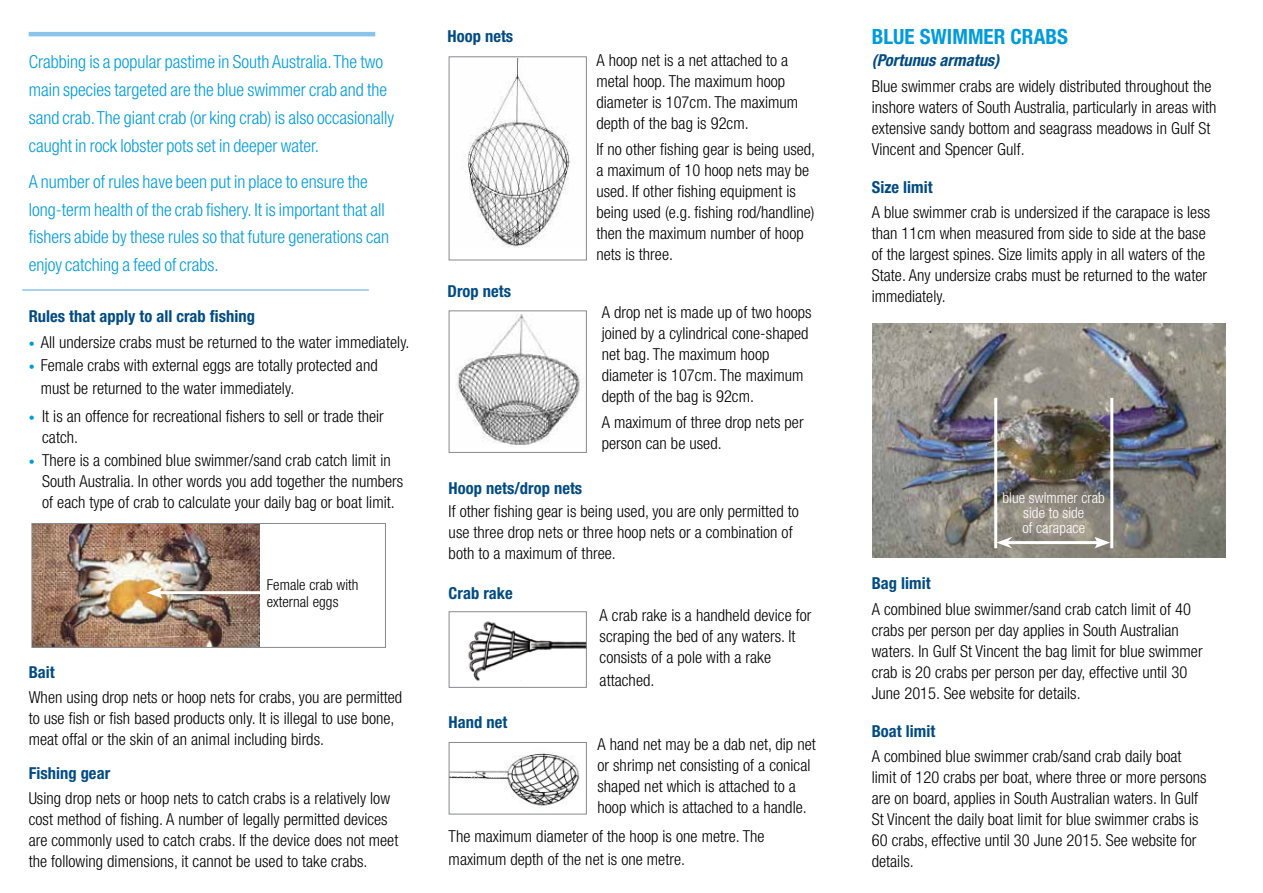
<style>
.page{position:relative;width:1263px;height:893px;background:#fff}
.page>*{position:absolute;margin:0;border:0;box-sizing:border-box;transform-origin:0 0}
.t1{font:700 condensed 21px "Helvetica Neue";letter-spacing:.005em;color:#009bdb}
.t2{font:300 condensed 18px/27.8px "Helvetica Neue";color:#009bdb}
.t3{font:300 condensed 16.5px/21px "Helvetica Neue";letter-spacing:.005em;color:#000}
.t4{font:700 condensed 16.5px "Helvetica Neue";letter-spacing:.005em;color:#004b84}
.t5{font:italic 700 condensed 16.5px "Helvetica Neue";letter-spacing:.005em;color:#004b84}
.t6{font:300 condensed 15px/15px "Helvetica Neue";letter-spacing:.005em;color:#fff;text-align:center}
.t7{font:300 condensed 15px/16.5px "Helvetica Neue";letter-spacing:.005em;color:#000}
.s1{font-size:12px;color:#009bdb}
</style>
<div class="page">
<img style="left:467px;top:58px;width:104px;height:190px">
<div style="left:449px;top:56px;width:138px;height:204px;border:1px solid #888a8d"></div>
<img style="left:457px;top:314px;width:126px;height:131px">
<div style="left:449px;top:310px;width:138px;height:143px;border:1px solid #888a8d"></div>
<img style="left:468px;top:621px;width:117px;height:60px">
<div style="left:449px;top:611px;width:138px;height:77px;border:1px solid #888a8d"></div>
<img style="left:451px;top:753px;width:129px;height:53px">
<div style="left:449px;top:742px;width:138px;height:72px;border:1px solid #888a8d"></div>
<img style="left:33px;top:525px;width:226px;height:121px">
<div style="left:31px;top:523px;width:355px;height:125px;border:1px solid #888a8d"></div>
<img style="left:872px;top:323px;width:353px;height:235px">
<hr style="left:157px;top:591px;width:109px;height:3px;background:#fff">
<svg style="left:147px;top:587px;width:16px;height:11px"></svg>
<hr style="left:29px;top:32px;width:346px;height:4px;background:#8bc4ea">
<hr style="left:22px;top:289px;width:347px;height:2px;background:#8bc4ea">
<hr style="left:994px;top:398px;width:3px;height:150px;background:#fff">
<hr style="left:1110px;top:398px;width:3px;height:150px;background:#fff">
<hr style="left:1007px;top:541px;width:93px;height:3px;background:#fff">
<svg style="left:997px;top:537px;width:15px;height:11px"></svg>
<svg style="left:1094px;top:537px;width:16px;height:11px"></svg>
<p class="t2" style="left:29px;top:48px;width:367px">Crabbing is a popular pastime in South Australia. The two main species targeted are the blue swimmer crab and the sand crab. The giant crab (or king crab) is also occasionally caught in rock lobster pots set in deeper water.</p>
<p class="t2" style="left:29px;top:167px;width:362px">A number of rules have been put in place to ensure the long-term health of the crab fishery. It is important that all fishers abide by these rules so that future generations can enjoy catching a feed of crabs.</p>
<p class="t4" style="left:29px;top:307px;width:228px">Rules that apply to all crab fishing</p>
<p class="t3" style="left:29px;top:331px;width:382px"><span class="s1">•</span> All undersize crabs must be returned to the water immediately.</p>
<p class="t3" style="left:41px;top:354px;width:339px;line-height:22.5px;text-indent:-12px"><span class="s1">•</span> Female crabs with external eggs are totally protected and must be returned to the water immediately.</p>
<p class="t3" style="left:42px;top:405px;width:343px;text-indent:-14px"><span class="s1">•</span> It is an offence for recreational fishers to sell or trade their catch.</p>
<p class="t3" style="left:42px;top:450px;width:363px;text-indent:-13px"><span class="s1">•</span> There is a combined blue swimmer/sand crab catch limit in<br>South Australia. In other words you add together the numbers of each type of crab to calculate your daily bag or boat limit.</p>
<p class="t7" style="left:267px;top:577px;width:93px">Female crab with external eggs</p>
<p class="t4" style="left:29px;top:662px;width:28px">Bait</p>
<p class="t3" style="left:29px;top:686px;width:375px">When using drop nets or hoop nets for crabs, you are permitted to use fish or fish based products only. It is illegal to use bone, meat offal or the skin of an animal including birds.</p>
<p class="t4" style="left:29px;top:763px;width:83px">Fishing gear</p>
<p class="t3" style="left:29px;top:787px;width:371px">Using drop nets or hoop nets to catch crabs is a relatively low cost method of fishing. A number of legally permitted devices are commonly used to catch crabs. If the device does not meet the following dimensions, it cannot be used to take crabs.</p>
<p class="t4" style="left:448px;top:26px;width:67px">Hoop nets</p>
<p class="t4" style="left:448px;top:281px;width:65px">Drop nets</p>
<p class="t3" style="left:596px;top:50px;width:203px">A hoop net is a net attached to a metal hoop. The maximum hoop diameter is 107cm. The maximum depth of the bag is 92cm.</p>
<p class="t3" style="left:596px;top:138px;width:220px">If no other fishing gear is being used, a maximum of 10 hoop nets may be used. If other fishing equipment is being used (e.g. fishing rod/handline) then the maximum number of hoop nets is three.</p>
<p class="t3" style="left:602px;top:302px;width:211px">A drop net is made up of two hoops joined by a cylindrical cone-shaped net bag. The maximum hoop diameter is 107cm. The maximum depth of the bag is 92cm.</p>
<p class="t3" style="left:602px;top:411px;width:203px">A maximum of three drop nets per person can be used.</p>
<p class="t4" style="left:449px;top:478px;width:135px">Hoop nets/drop nets</p>
<p class="t3" style="left:449px;top:501px;width:352px">If other fishing gear is being used, you are only permitted to use three drop nets or three hoop nets or a combination of both to a maximum of three.</p>
<p class="t4" style="left:449px;top:583px;width:66px">Crab rake</p>
<p class="t4" style="left:449px;top:712px;width:60px">Hand net</p>
<p class="t3" style="left:600px;top:605px;width:213px">A crab rake is a handheld device for scraping the bed of any waters. It consists of a pole with a rake</p>
<p class="t3" style="left:600px;top:669px;width:56px">attached.</p>
<p class="t3" style="left:597px;top:733px;width:220px">A hand net may be a dab net, dip net or shrimp net consisting of a conical shaped net which is attached to a hoop which is attached to a handle.</p>
<p class="t3" style="left:449px;top:825px;width:317px;line-height:22.5px">The maximum diameter of the hoop is one metre. The maximum depth of the net is one metre.</p>
<p class="t1" style="left:872px;top:24px;width:196px">Blue swimm er crabs</p>
<p class="t5" style="left:872px;top:51px;width:129px">(Portunus armatus)</p>
<p class="t3" style="left:872px;top:75px;width:346px">Blue swimmer crabs are widely distributed throughout the inshore waters of South Australia, particularly in areas with extensive sandy bottom and seagrass meadows in Gulf St Vincent and Spencer Gulf.</p>
<p class="t4" style="left:872px;top:177px;width:62px">Size limit</p>
<p class="t3" style="left:872px;top:201px;width:340px">A blue swimmer crab is undersized if the carapace is less than 11cm when measured from side to side at the base of the largest spines. Size limits apply in all waters of the State. Any undersize crabs must be returned to the water immediately.</p>
<p class="t6" style="left:1002px;top:490px;width:104px">blue swimmer crab side to side<br>of carapace</p>
<p class="t4" style="left:872px;top:573px;width:60px">Bag limit</p>
<p class="t3" style="left:872px;top:598px;width:332px">A combined blue swimmer/sand crab catch limit of 40 crabs per person per day applies in South Australian waters. In Gulf St Vincent the bag limit for blue swimmer crab is 20 crabs per person per day, effective until 30<br>June 2015. See website for details.</p>
<p class="t4" style="left:872px;top:721px;width:65px">Boat limit</p>
<p class="t3" style="left:872px;top:745px;width:336px">A combined blue swimmer crab/sand crab daily boat limit of 120 crabs per boat, where three or more persons are on board, applies in South Australian waters. In Gulf St Vincent the daily boat limit for blue swimmer crabs is 60 crabs, effective until 30 June 2015. See website for details.</p>
</div>
